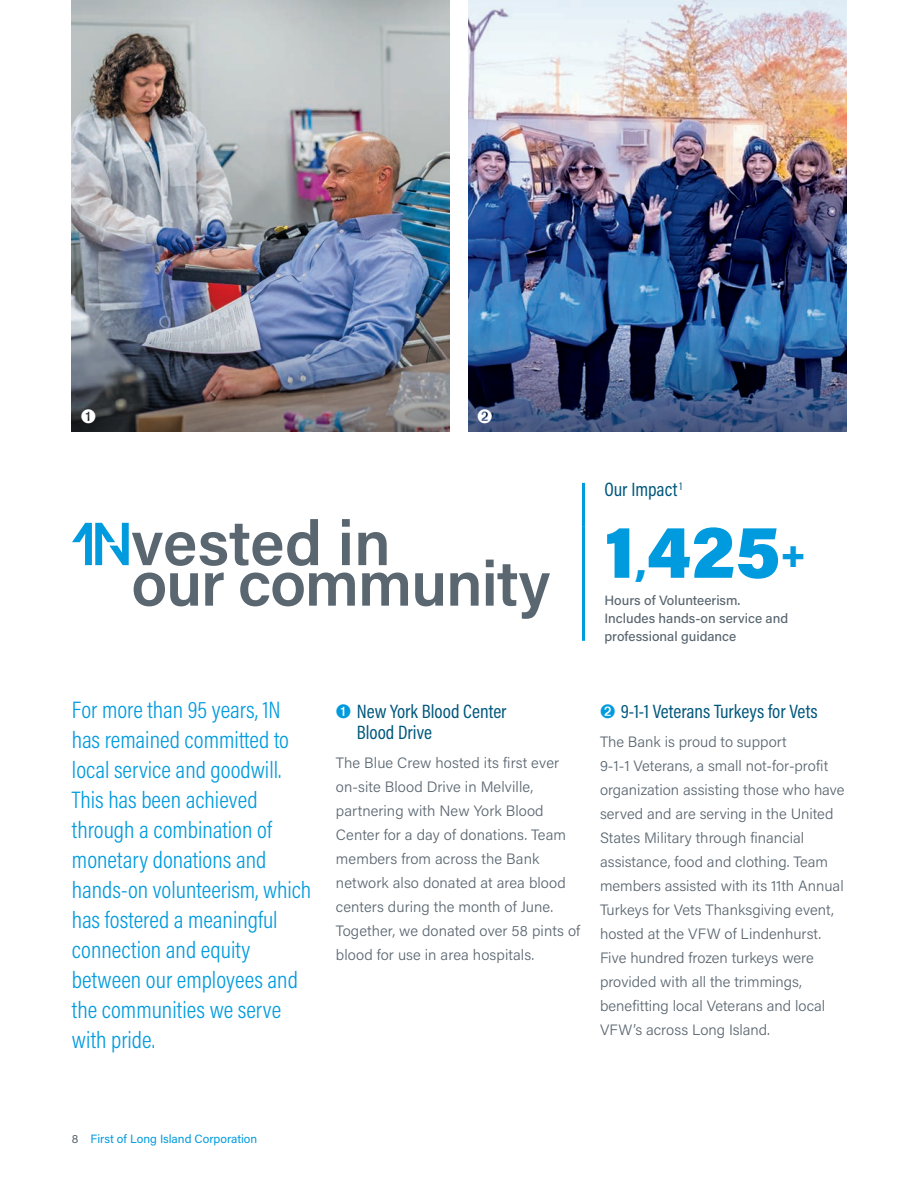
<style>
.page{position:relative;width:918px;height:1188px;background:#fff}
.page>*{position:absolute;margin:0;border:0;box-sizing:border-box;transform-origin:0 0}
.t1{font:900 75px "Acumin Pro";color:#009bde}
.t2{font:600 63px "Acumin Pro";letter-spacing:-.015em;color:#5a6670}
.t3{font:300 24px/30px "Acumin Pro Cond";color:#009bde}
.t4{font:19.5px/21px "Acumin Pro Cond";color:#00577d}
.t5{font:300 15px/24px "Acumin Pro";color:#5a6670}
.t6{font:500 13.5px/18px "Acumin Pro";color:#5a6670}
.t7{font:12px "Acumin Pro";color:#009bde}
.s1{font-size:37.5px}
.s2{color:#009bde}
.s3{color:#5a6670}
</style>
<div class="page">
<svg style="left:72px;top:523px;width:57px;height:42px"></svg>
<img style="left:72px;top:0;width:378px;height:327px">
<img style="left:468px;top:0;width:378px;height:327px">
<hr style="left:582px;top:483px;width:3px;height:43px;background:#009bde">
<hr style="left:582px;top:526px;width:3px;height:115px;background:#009bde">
<img style="left:72px;top:327px;width:378px;height:105px">
<img style="left:468px;top:327px;width:378px;height:105px">
<svg style="left:82px;top:409px;width:14px;height:14px"></svg>
<svg style="left:478px;top:409px;width:14px;height:14px"></svg>
<h2 class="t2" style="left:131px;top:499px;width:261px">vested in</h2>
<h2 class="t2" style="left:131px;top:540px;width:421px">our community</h2>
<h3 class="t4" style="left:604px;top:479px;width:79px">Our Impact <sup>1</sup></h3>
<h1 class="t1" style="left:604px;top:498px;width:203px">1<span class="s1">,</span>425<span class="s1">+</span></h1>
<p class="t6" style="left:604px;top:591px;width:185px">Hours of Volunteerism.<br>Includes hands-on service and professional guidance</p>
<p class="t3" style="left:72px;top:695px;width:241px">For more than 95 years, 1N has remained committed to local service and goodwill.<br>This has been achieved through a combination of monetary donations and hands-on volunteerism, which has fostered a meaningful connection and equity between our employees and the communities we serve with pride.</p>
<h3 class="t4" style="left:357px;top:700px;width:151px;text-indent:-21px"><span class="s2">➊</span> New York Blood Center<br>Blood Drive</h3>
<p class="t5" style="left:336px;top:750px;width:246px">The Blue Crew hosted its first ever on-site Blood Drive in Melville, partnering with New York Blood<br>Center for a day of donations. Team members from across the Bank network also donated at area blood centers during the month of June.<br>Together, we donated over 58 pints of blood for use in area hospitals.</p>
<h3 class="t4" style="left:600px;top:700px;width:219px"><span class="s2">➋</span> 9-1-1 Veterans Turkeys for Vets</h3>
<p class="t5" style="left:600px;top:729px;width:246px">The Bank is proud to support<br>9-1-1 Veterans, a small not-for-profit organization assisting those who have served and are serving in the United States Military through financial assistance, food and clothing. Team members assisted with its 11th Annual Turkeys for Vets Thanksgiving event, hosted at the VFW of Lindenhurst.<br>Five hundred frozen turkeys were provided with all the trimmings, benefitting local Veterans and local VFW’s across Long Island.</p>
<p class="t7" style="left:72px;top:1130px;width:187px"><span class="s3">8</span> First of Long Island Corporation</p>
</div>
